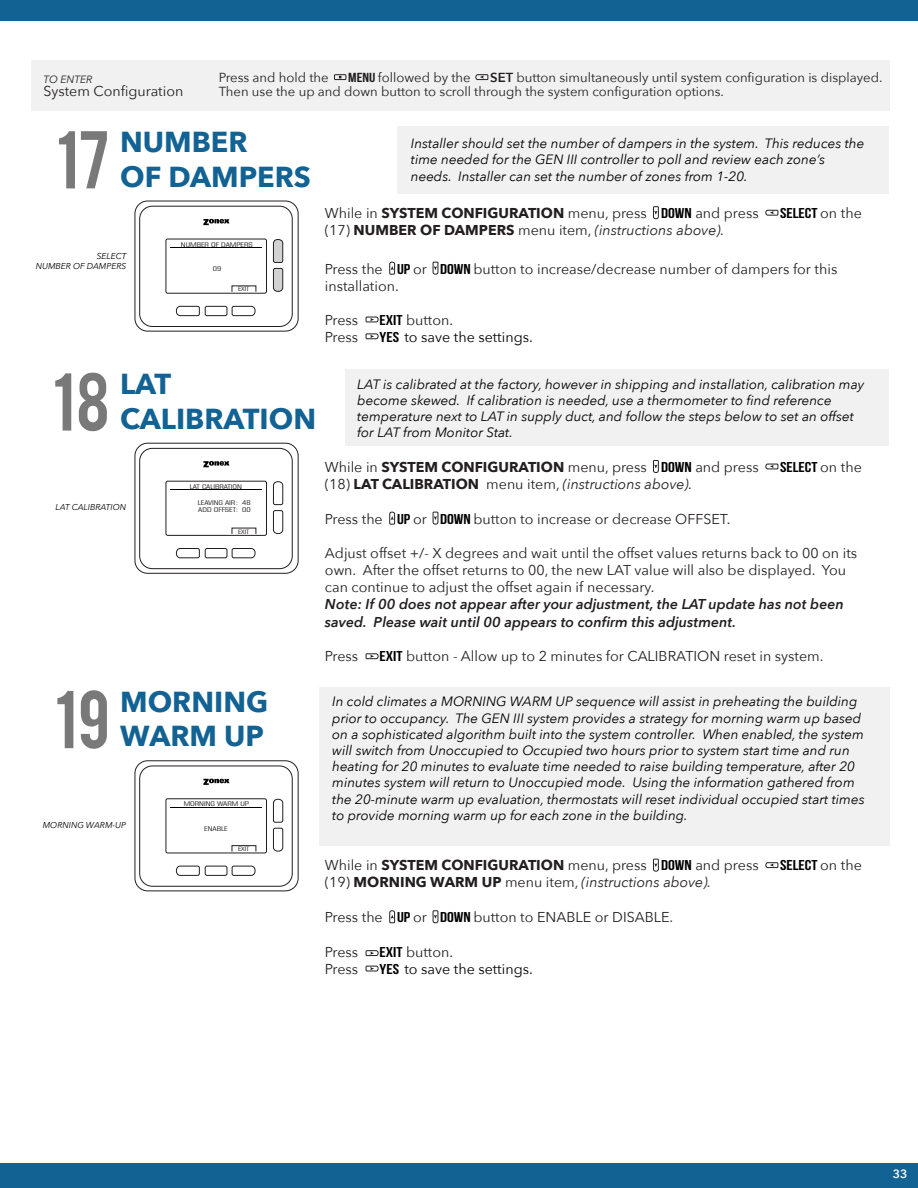
<style>
.page{position:relative;width:918px;height:1188px;background:#fff}
.page>*{position:absolute;margin:0;border:0;box-sizing:border-box;transform-origin:0 0}
.t1{font:64.2px "Bebas";color:#797979}
.t2{font:700 28.8px/34.7px "Avenir Next";color:#126294}
.t3{font:14.25px/17.1px "Avenir Next";color:#231f20}
.t4{font:italic 14.25px "Avenir Next";color:#231f20}
.t5{font:italic 600 14.25px/17.1px "Avenir Next";color:#231f20}
.t6{font:14.25px "Avenir Next";color:#000}
.t7{font:14.25px "Bebas Neue";color:#000;scale:1.2 1}
.t8{font:italic 13.5px/16.2px "Avenir Next";color:#000}
.t9{font:13.05px/13.8px "Avenir Next";color:#231f20}
.t10{font:600 12px "Avenir Next";color:#fff}
.t11{font:italic 10.5px "Avenir Next";color:#231f20}
.t12{font:italic 8.55px/10.2px "Avenir Next";color:#000;text-align:right}
.t13{font:condensed 6.6px/7.8px "Square 721 BT";color:#231f20;scale:1.3 1}
.t14{font:condensed 6px "Square 721 BT";color:#231f20;scale:1.3 1}
.s1{font-weight:600}
.s2{font-family:"Bebas Neue"}
.s3{font-weight:700}
.s4{font-family:"Bebas Neue";color:#000}
.s5{font-family:"Avenir Next";color:#231f20}
.s6{font-style:normal}
.s7{font-weight:700;font-style:normal}
</style>
<div class="page">
<div style="left:0;top:0;width:918px;height:20px;background:#126294"></div>
<div style="left:0;top:1164px;width:918px;height:24px;background:#126294"></div>
<svg style="left:203px;top:219px;width:27px;height:6px"></svg>
<svg style="left:273px;top:239px;width:10px;height:53px"></svg>
<svg style="left:176px;top:306px;width:24px;height:10px"></svg>
<svg style="left:232px;top:306px;width:23px;height:10px"></svg>
<div style="left:135px;top:201px;width:163px;height:130px;border:1px solid #231f20;border-radius:13px"></div>
<div style="left:139px;top:206px;width:153px;height:121px;border:1px solid #231f20;border-radius:13px"></div>
<div style="left:166px;top:239px;width:101px;height:54px;border:1px solid #231f20;border-radius:2px"></div>
<hr style="left:170px;top:247px;width:92px;height:1px;background:#000">
<div style="left:205px;top:306px;width:22px;height:10px;border:1px solid #231f20;border-radius:2px"></div>
<svg style="left:389px;top:262px;width:6px;height:13px"></svg>
<svg style="left:433px;top:262px;width:5px;height:12px"></svg>
<svg style="left:653px;top:206px;width:6px;height:13px"></svg>
<svg style="left:765px;top:210px;width:13px;height:5px"></svg>
<svg style="left:366px;top:317px;width:12px;height:5px"></svg>
<svg style="left:366px;top:334px;width:12px;height:5px"></svg>
<svg style="left:389px;top:512px;width:6px;height:12px"></svg>
<svg style="left:433px;top:512px;width:5px;height:12px"></svg>
<svg style="left:366px;top:653px;width:12px;height:6px"></svg>
<svg style="left:203px;top:461px;width:27px;height:6px"></svg>
<svg style="left:273px;top:481px;width:10px;height:53px"></svg>
<svg style="left:176px;top:548px;width:24px;height:10px"></svg>
<svg style="left:232px;top:548px;width:23px;height:10px"></svg>
<div style="left:135px;top:443px;width:163px;height:131px;border:1px solid #231f20;border-radius:13px"></div>
<div style="left:139px;top:448px;width:153px;height:121px;border:1px solid #231f20;border-radius:13px"></div>
<div style="left:166px;top:481px;width:101px;height:55px;border:1px solid #231f20;border-radius:2px"></div>
<hr style="left:170px;top:490px;width:92px;height:1px;background:#000">
<div style="left:205px;top:548px;width:22px;height:10px;border:1px solid #231f20;border-radius:2px"></div>
<svg style="left:653px;top:460px;width:6px;height:13px"></svg>
<svg style="left:765px;top:464px;width:13px;height:5px"></svg>
<div style="left:397px;top:126px;width:492px;height:68px;background:#f1f1f2"></div>
<div style="left:346px;top:369px;width:543px;height:77px;background:#f1f1f2"></div>
<svg style="left:389px;top:911px;width:6px;height:12px"></svg>
<svg style="left:433px;top:910px;width:5px;height:13px"></svg>
<svg style="left:366px;top:950px;width:12px;height:6px"></svg>
<svg style="left:366px;top:966px;width:12px;height:5px"></svg>
<svg style="left:203px;top:779px;width:27px;height:6px"></svg>
<svg style="left:273px;top:799px;width:10px;height:52px"></svg>
<svg style="left:176px;top:866px;width:24px;height:10px"></svg>
<svg style="left:232px;top:866px;width:23px;height:10px"></svg>
<div style="left:135px;top:761px;width:163px;height:130px;border:1px solid #231f20;border-radius:13px"></div>
<div style="left:139px;top:766px;width:153px;height:121px;border:1px solid #231f20;border-radius:13px"></div>
<div style="left:166px;top:799px;width:101px;height:54px;border:1px solid #231f20;border-radius:2px"></div>
<hr style="left:170px;top:807px;width:92px;height:1px;background:#000">
<div style="left:205px;top:866px;width:22px;height:10px;border:1px solid #231f20;border-radius:2px"></div>
<svg style="left:653px;top:859px;width:6px;height:12px"></svg>
<svg style="left:765px;top:862px;width:13px;height:6px"></svg>
<div style="left:319px;top:687px;width:570px;height:159px;background:#f1f1f2"></div>
<div style="left:31px;top:60px;width:858px;height:51px;background:#f1f1f2"></div>
<div style="left:334px;top:75px;width:12px;height:5px;border:1px solid #231f20"></div>
<svg style="left:476px;top:74px;width:12px;height:6px"></svg>
<p class="t11" style="left:44px;top:70px;width:50px">TO ENTER</p>
<p class="t3" style="left:44px;top:82px;width:141px">System Configuration</p>
<p class="t9" style="left:219px;top:70px;width:665px;text-indent:272px"><span class="s1">SET</span> button simultaneously until system configuration is displayed.<br>Then use the up and down button to scroll through the system configuration options.</p>
<p class="t9" style="left:219px;top:70px;width:111px">Press and hold the</p>
<p class="t9" style="left:348px;top:70px;width:124px"><span class="s2">MENU</span> followed by the</p>
<h1 class="t1" style="left:56px;top:113px;width:55px">17</h1>
<h2 class="t2" style="left:120px;top:124px;width:192px">NUMBER<br>OF DAMPERS</h2>
<p class="t12" style="left:36px;top:251px;width:92px">SELECT<br>NUMBER OF DAMPERS</p>
<p class="t13" style="left:181px;top:240px;width:57px">NUMBER OF DAMPERS</p>
<p class="t13" style="left:213px;top:265px;width:8px">09</p>
<p class="t14" style="left:238px;top:286px;width:10px">EXIT</p>
<p class="t8" style="left:411px;top:135px;width:455px">Installer should set the number of dampers in the system. This reduces the time needed for the GEN III controller to poll and review each zone’s needs. Installer can set the number of zones from 1-20.</p>
<p class="t3" style="left:325px;top:204px;width:435px">While in <span class="s3">SYSTEM CONFIGURATION</span> menu, press <span class="s4">DOWN</span> and press</p>
<p class="t7" style="left:780px;top:205px;width:70px">SELECT <span class="s5">on the</span></p>
<p class="t4" style="left:325px;top:218px;width:401px"><span class="s6">(17)</span> <span class="s7">NUMBER OF DAMPERS</span> <span class="s6">menu item,</span> (instructions above).</p>
<p class="t3" style="left:325px;top:260px;width:514px">Press the <span class="s4">UP</span> or <span class="s4">DOWN</span> button to increase/decrease number of dampers for this installation.</p>
<p class="t3" style="left:325px;top:311px;width:35px">Press</p>
<p class="t3" style="left:380px;top:311px;width:75px"><span class="s4">EXIT</span> button.</p>
<p class="t3" style="left:325px;top:328px;width:35px">Press</p>
<p class="t6" style="left:380px;top:325px;width:155px"><span class="s2">YES</span> to save the settings.</p>
<h1 class="t1" style="left:52px;top:355px;width:59px">18</h1>
<h2 class="t2" style="left:120px;top:366px;width:198px">LAT<br>CALIBRATION</h2>
<p class="t12" style="left:55px;top:502px;width:72px">LAT CALIBRATION</p>
<p class="t13" style="left:190px;top:482px;width:42px">LAT CALIBRATION</p>
<p class="t13" style="left:198px;top:498px;width:32px">LEAVING AIR:<br>ADD OFFSET:</p>
<p class="t13" style="left:242px;top:498px;width:8px">48<br>00</p>
<p class="t14" style="left:238px;top:528px;width:10px">EXIT</p>
<h1 class="t1" style="left:54px;top:673px;width:57px">19</h1>
<h2 class="t2" style="left:120px;top:684px;width:150px">MORNING<br>WARM UP</h2>
<p class="t12" style="left:43px;top:820px;width:85px">MORNING WARM-UP</p>
<p class="t13" style="left:184px;top:800px;width:52px">MORNING WARM UP</p>
<p class="t13" style="left:204px;top:825px;width:19px">ENABLE</p>
<p class="t14" style="left:238px;top:845px;width:10px">EXIT</p>
<p class="t8" style="left:357px;top:375px;width:509px">LAT is calibrated at the factory, however in shipping and installation, calibration may become skewed. If calibration is needed, use a thermometer to find reference temperature next to LAT in supply duct, and follow the steps below to set an offset for LAT from Monitor Stat.</p>
<p class="t3" style="left:325px;top:457px;width:435px">While in <span class="s3">SYSTEM CONFIGURATION</span> menu, press <span class="s4">DOWN</span> and press</p>
<p class="t7" style="left:780px;top:459px;width:70px">SELECT <span class="s5">on the</span></p>
<p class="t4" style="left:325px;top:472px;width:369px"><span class="s6">(18)</span> <span class="s7">LAT CALIBRATION</span> <span class="s6">menu item,</span> (instructions above).</p>
<p class="t3" style="left:325px;top:510px;width:407px">Press the <span class="s4">UP</span> or <span class="s4">DOWN</span> button to increase or decrease OFFSET.</p>
<p class="t3" style="left:325px;top:544px;width:534px">Adjust offset +/- X degrees and wait until the offset values returns back to 00 on its own. After the offset returns to 00, the new LAT value will also be displayed. You can continue to adjust the offset again if necessary.</p>
<p class="t5" style="left:325px;top:595px;width:520px">Note: If 00 does not appear after your adjustment, the LAT update has not been saved. Please wait until 00 appears to confirm this adjustment.</p>
<p class="t3" style="left:325px;top:647px;width:35px">Press</p>
<p class="t3" style="left:380px;top:647px;width:445px"><span class="s4">EXIT</span> button - Allow up to 2 minutes for CALIBRATION reset in system.</p>
<p class="t8" style="left:332px;top:693px;width:534px">In cold climates a MORNING WARM UP sequence will assist in preheating the building prior to occupancy. The GEN III system provides a strategy for morning warm up based on a sophisticated algorithm built into the system controller. When enabled, the system will switch from Unoccupied to Occupied two hours prior to system start time and run heating for 20 minutes to evaluate time needed to raise building temperature, after 20 minutes system will return to Unoccupied mode. Using the information gathered from the 20-minute warm up evaluation, thermostats will reset individual occupied start times to provide morning warm up for each zone in the building.</p>
<p class="t3" style="left:325px;top:856px;width:435px">While in <span class="s3">SYSTEM CONFIGURATION</span> menu, press <span class="s4">DOWN</span> and press</p>
<p class="t7" style="left:780px;top:858px;width:70px">SELECT <span class="s5">on the</span></p>
<p class="t4" style="left:325px;top:870px;width:388px"><span class="s6">(19)</span> <span class="s7">MORNING WARM UP</span> <span class="s6">menu item,</span> (instructions above).</p>
<p class="t3" style="left:325px;top:908px;width:350px">Press the <span class="s4">UP</span> or <span class="s4">DOWN</span> button to ENABLE or DISABLE.</p>
<p class="t3" style="left:325px;top:943px;width:35px">Press</p>
<p class="t3" style="left:380px;top:943px;width:75px"><span class="s4">EXIT</span> button.</p>
<p class="t3" style="left:325px;top:960px;width:35px">Press</p>
<p class="t6" style="left:380px;top:957px;width:155px"><span class="s2">YES</span> to save the settings.</p>
<p class="t10" style="left:893px;top:1164px;width:16px">33</p>
</div>
